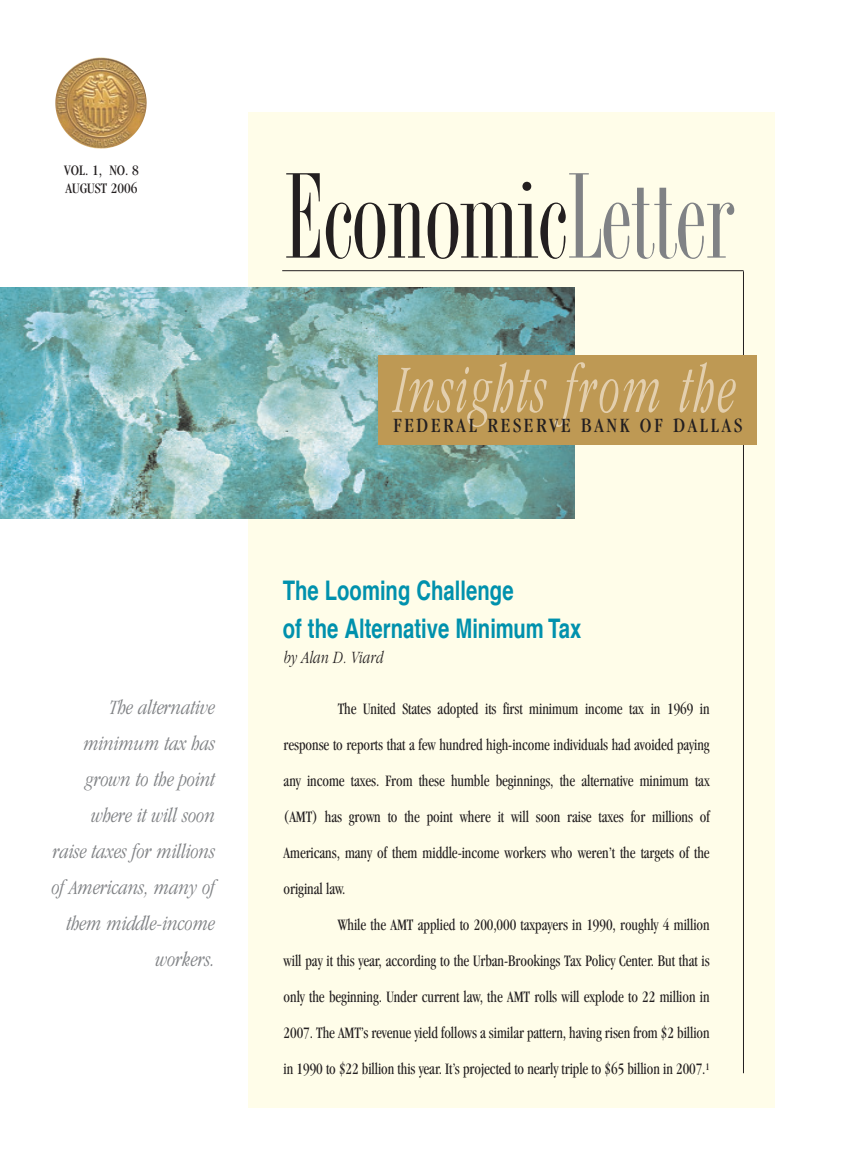
<style>
.page{position:relative;width:851px;height:1161px;background:#fff}
.page>*{position:absolute;margin:0;border:0;box-sizing:border-box;transform-origin:0 0}
.t1{font:condensed 126px "AT Torino";letter-spacing:-.005em;color:#231f20}
.t2{font:italic 300 condensed 70.2px "Garamond";letter-spacing:.045em;color:#e3cfae;scale:.77 1}
.t3{font:700 27px/37.5px "Helvetica";color:#0091ad;scale:.75 1}
.t4{font:italic 300 condensed 21px/36px "Garamond";color:#808285;text-align:right}
.t5{font:condensed 21px "Garamond";letter-spacing:.135em;color:#231f20}
.t6{font:italic 300 18px "Garamond";color:#231f20;scale:.75 1}
.t7{font:condensed 16.5px/36px "Garamond";letter-spacing:-.005em;color:#231f20;text-align:justify;scale:.9 1}
.t8{font:condensed 15px/18px "Garamond";color:#231f20}
.s1{color:#808285}
</style>
<div class="page">
<div style="left:249px;top:112px;width:526px;height:995px;background:#fffde9"></div>
<img style="left:0;top:287px;width:574px;height:232px">
<img style="left:99px;top:57px;width:48px;height:56px">
<hr style="left:282px;top:270px;width:461px;height:1px;background:#231f20">
<hr style="left:743px;top:271px;width:1px;height:802px;background:#231f20">
<div style="left:378px;top:355px;width:378px;height:89px;background:#be9954"></div>
<p class="t8" style="left:64px;top:163px;width:76px">VOL. 1, NO. 8<br>AUGUST 2006</p>
<h1 class="t1" style="left:284px;top:171px;width:450px">Economic<span class="s1">Letter</span></h1>
<h2 class="t2" style="left:395px;top:362px;width:444px">Insights from the</h2>
<p class="t5" style="left:393px;top:417px;width:350px">FEDERAL RESERVE BANK OF DALLAS</p>
<p class="t4" style="left:52px;top:691px;width:165px">The alternative minimum tax has grown to the point where it will soon<br>raise taxes for millions of Americans, many of them middle-income workers.</p>
<h3 class="t3" style="left:283px;top:574px;width:400px">The Looming Challenge<br>of the Alternative Minimum Tax</h3>
<p class="t6" style="left:283px;top:651px;width:135px">by Alan D. Viard</p>
<p class="t7" style="left:283px;top:692px;width:475px;text-indent:54px">The United States adopted its first minimum income tax in 1969 in response to reports that a few hundred high-income individuals had avoided paying any income taxes. From these humble beginnings, the alternative minimum tax (AMT) has grown to the point where it will soon raise taxes for millions of Americans, many of them middle-income workers who weren’t the targets of the original law.</p>
<p class="t7" style="left:283px;top:908px;width:475px;text-indent:54px">While the AMT applied to 200,000 taxpayers in 1990, roughly 4 million will pay it this year, according to the Urban-Brookings Tax Policy Center. But that is only the beginning. Under current law, the AMT rolls will explode to 22 million in 2007. The AMT’s revenue yield follows a similar pattern, having risen from $2 billion in 1990 to $22 billion this year. It’s projected to nearly triple to $65 billion in 2007.<sup>1</sup></p>
</div>
